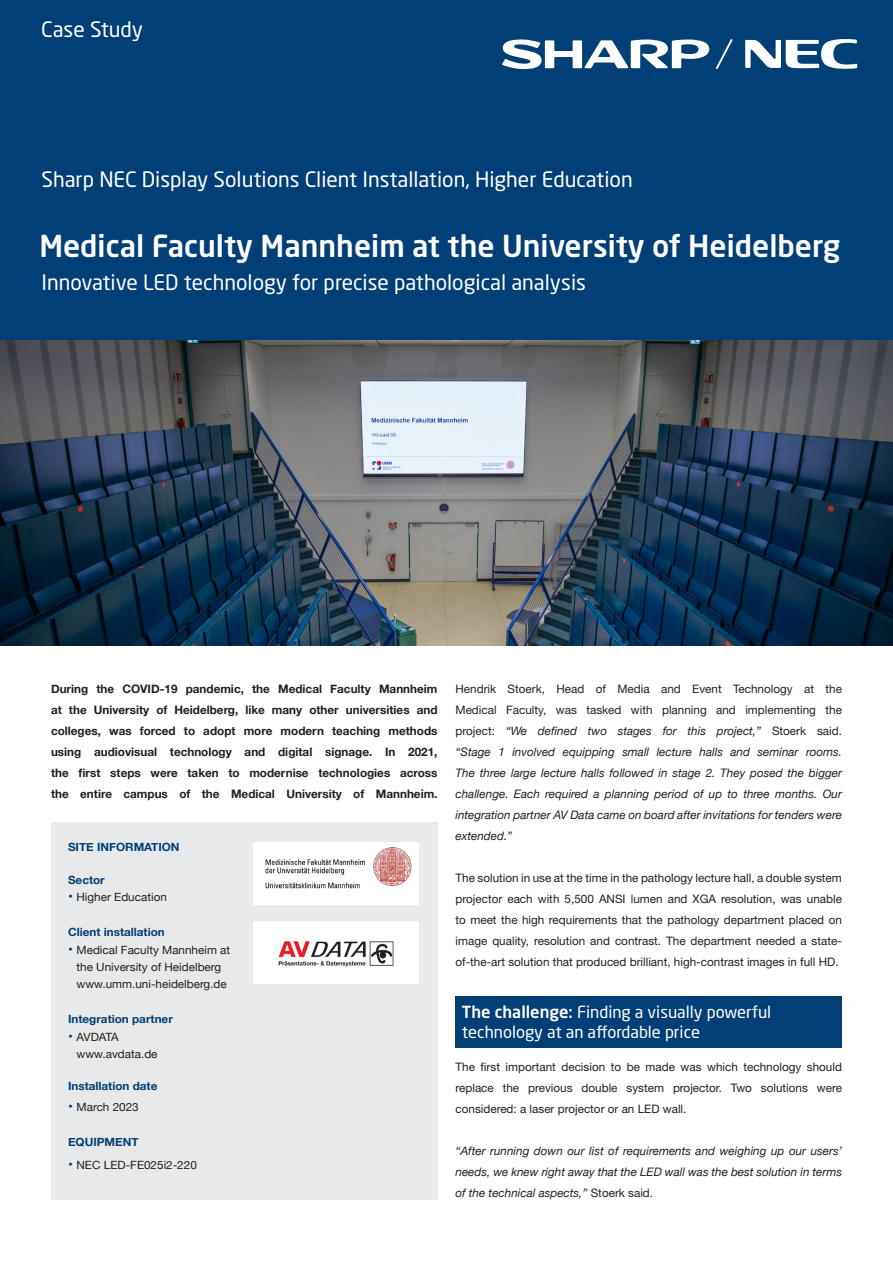
<style>
.page{position:relative;width:893px;height:1263px;background:#fff}
.page>*{position:absolute;margin:0;border:0;box-sizing:border-box;transform-origin:0 0}
.t1{font:500 30px "Neo Sans Pro";color:#fff}
.t2{font:21px "Neo Sans Pro";color:#fff}
.t3{font:16.5px/19.8px "Neo Sans Pro";color:#fff}
.t4{font:italic 11.7px/21px "Helvetica Neue";color:#231f20;text-align:justify}
.t5{font:11.7px/21px "Helvetica Neue LT Std";color:#231f20;text-align:justify}
.t6{font:700 11.7px/21px "Helvetica Neue";color:#231f20;text-align:justify}
.t7{font:11.4px/17.4px "Helvetica Neue";color:#231f20;text-align:center}
.t8{font:700 11.4px "Helvetica Neue";color:#013f76}
.s1{font-family:"Helvetica Neue LT Std";font-style:normal}
.s2{font-weight:500}
.s3{font-family:"Helvetica";font-size:13.5px;color:#013f76}
</style>
<div class="page">
<div style="left:0;top:0;width:893px;height:340px;background:#013f76"></div>
<div style="left:455px;top:996px;width:387px;height:51px;background:#013f76"></div>
<div style="left:51px;top:823px;width:386px;height:377px;background:#e8e9ea"></div>
<img style="left:0;top:340px;width:893px;height:305px">
<svg style="left:745px;top:39px;width:112px;height:30px"></svg>
<svg style="left:502px;top:39px;width:231px;height:30px"></svg>
<div style="left:253px;top:842px;width:166px;height:63px;background:#fff"></div>
<img style="left:265px;top:847px;width:147px;height:42px">
<div style="left:253px;top:921px;width:166px;height:63px;background:#fff"></div>
<img style="left:278px;top:941px;width:116px;height:26px">
<p class="t2" style="left:41px;top:17px;width:103px">Case Study</p>
<p class="t2" style="left:41px;top:166px;width:593px">Sharp NEC Display Solutions Client Installation, Higher Education</p>
<p class="t1" style="left:39px;top:227px;width:802px">Medical Faculty Mannheim at the University of Heidelberg</p>
<p class="t2" style="left:41px;top:269px;width:546px">Innovative LED technology for precise pathological analysis</p>
<p class="t6" style="left:51px;top:679px;width:388px">During the COVID-19 pandemic, the Medical Faculty Mannheim at the University of Heidelberg, like many other universities and colleges, was forced to adopt more modern teaching methods using audiovisual technology and digital signage. In 2021, the first steps were taken to modernise technologies across the entire campus of the Medical University of Mannheim.</p>
<p class="t4" style="left:455px;top:679px;width:388px"><span class="s1">Hendrik Stoerk, Head of Media and Event Technology at the Medical Faculty, was tasked with planning and implementing the project:</span> “We defined two stages for this project,” <span class="s1">Stoerk said. </span>“Stage 1 involved equipping small lecture halls and seminar rooms.<br>The three large lecture halls followed in stage 2. They posed the bigger challenge. Each required a planning period of up to three months. Our integration partner AV Data came on board after invitations for tenders were extended.”</p>
<p class="t5" style="left:455px;top:867px;width:388px">The solution in use at the time in the pathology lecture hall, a double system projector each with 5,500 ANSI lumen and XGA resolution, was unable to meet the high requirements that the pathology department placed on image quality, resolution and contrast. The department needed a state&shy;of-the-art solution that produced brilliant, high-contrast images in full HD.</p>
<p class="t3" style="left:462px;top:1002px;width:311px"><span class="s2">The challenge:</span> Finding a visually powerful technology at an affordable price</p>
<p class="t5" style="left:455px;top:1056px;width:388px">The first important decision to be made was which technology should replace the previous double system projector. Two solutions were considered: a laser projector or an LED wall.</p>
<p class="t4" style="left:455px;top:1141px;width:388px">“After running down our list of requirements and weighing up our users’ needs, we knew right away that the LED wall was the best solution in terms of the technical aspects,” <span class="s1">Stoerk said.</span></p>
<p class="t8" style="left:68px;top:838px;width:113px">SITE INFORMATION</p>
<p class="t8" style="left:68px;top:871px;width:38px">Sector</p>
<p class="t7" style="left:68px;top:889px;width:100px"><span class="s3">•</span> Higher Education</p>
<p class="t8" style="left:68px;top:923px;width:98px">Client installation</p>
<p class="t7" style="left:68px;top:941px;width:164px"><span class="s3">•</span> Medical Faculty Mannheim at the University of Heidelberg www.umm.uni-heidelberg.de</p>
<p class="t8" style="left:68px;top:1010px;width:106px">Integration partner</p>
<p class="t7" style="left:77px;top:1029px;width:83px;text-align:left;text-indent:-9px"><span class="s3">•</span> AVDATA www.avdata.de</p>
<p class="t8" style="left:68px;top:1077px;width:91px">Installation date</p>
<p class="t7" style="left:68px;top:1099px;width:72px"><span class="s3">•</span> March 2023</p>
<p class="t8" style="left:68px;top:1133px;width:72px">EQUIPMENT</p>
<p class="t7" style="left:68px;top:1157px;width:130px"><span class="s3">•</span> NEC LED-FE025i2-220</p>
</div>
